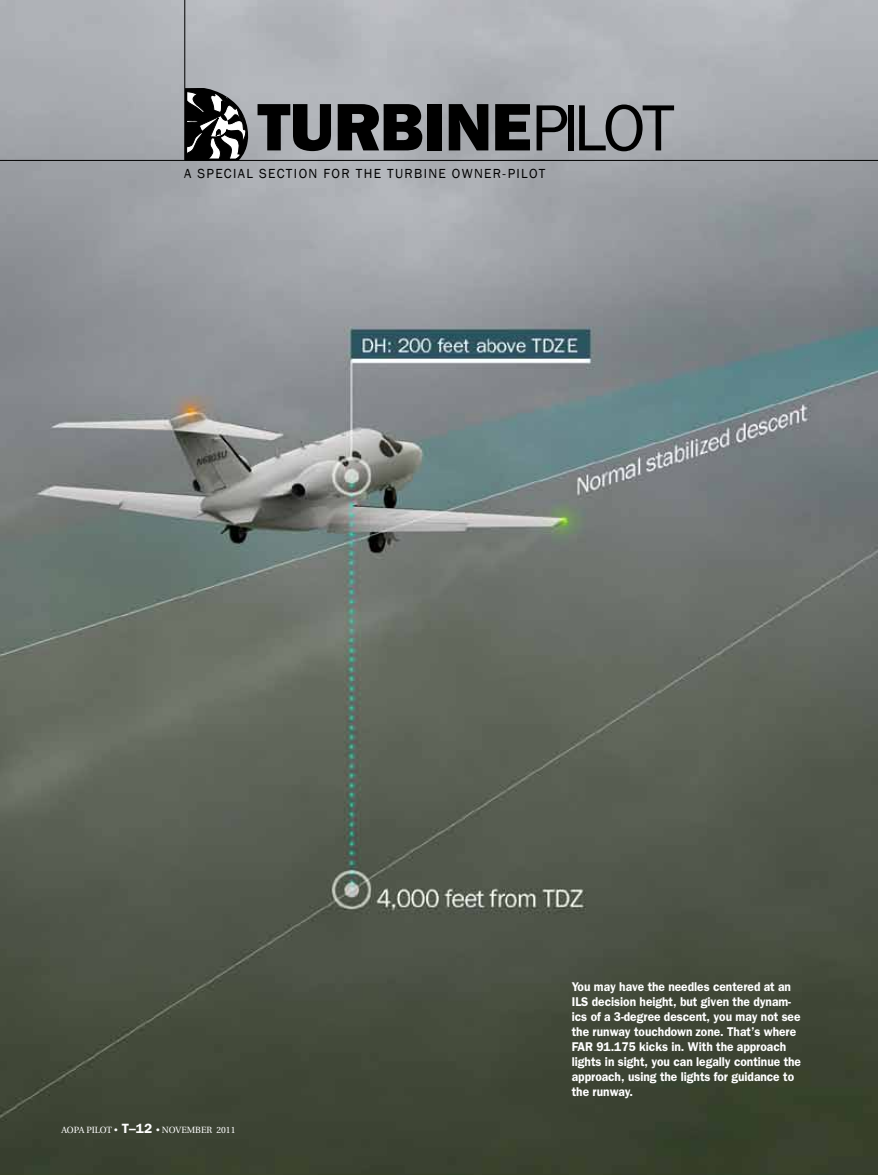
<style>
.page{position:relative;width:878px;height:1175px;background:#fff}
.page>*{position:absolute;margin:0;border:0;box-sizing:border-box;transform-origin:0 0}
.t1{font:800 67.5px "Franklin Gothic";letter-spacing:-.01em;color:#000}
.t2{font:13.5px "Franklin Gothic";letter-spacing:.1em;color:#000}
.t3{font:600 12.75px/15px "Franklin Gothic";letter-spacing:-.005em;color:#fff;scale:.94 1}
.t4{font:9px "Utopia";color:#fff}
.s1{font-weight:400}
.s2{font-family:"Franklin Gothic";font-weight:600;font-size:13.5px}
</style>
<div class="page">
<img style="left:0;top:0;width:878px;height:1174px">
<hr style="left:0;top:160px;width:878px;height:1px;background:#000">
<svg style="left:185px;top:82px;width:64px;height:78px"></svg>
<hr style="left:184px;top:0;width:1px;height:160px;background:#000">
<h1 class="t1" style="left:257px;top:88px;width:419px">TURBINE<span class="s1">PILOT</span></h1>
<p class="t2" style="left:184px;top:165px;width:362px">A SPECIAL SECTION FOR THE TURBINE OWNER-PILOT</p>
<p class="t4" style="left:61px;top:1125px;width:176px">AOPA PILOT • <span class="s2">T–12</span> • NOVEMBER 2011</p>
<p class="t3" style="left:571px;top:979px;width:245px">You may have the needles centered at an ILS decision height, but given the dynam&shy;ics of a 3-degree descent, you may not see the runway touchdown zone. That’s where FAR 91.175 kicks in. With the approach lights in sight, you can legally continue the approach, using the lights for guidance to the runway.</p>
</div>
